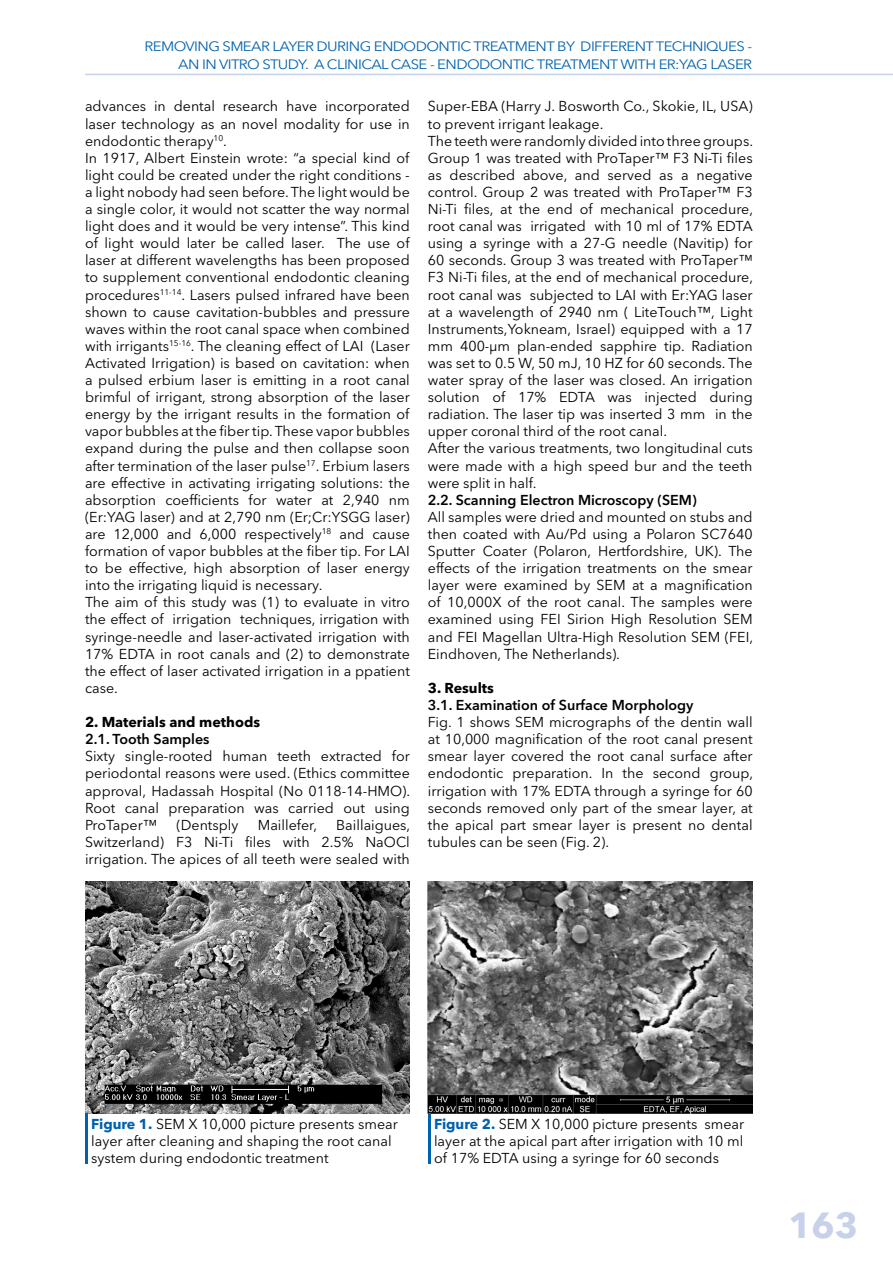
<style>
.page{position:relative;width:893px;height:1263px;background:#fff}
.page>*{position:absolute;margin:0;border:0;box-sizing:border-box;transform-origin:0 0}
.t1{font:700 36px "Avenir Next LT Pro";color:#c7d1ea}
.t2{font:14.25px/17.1px "Avenir Next LT Pro";color:#000;text-align:justify}
.t3{font:600 14.25px "Avenir Next LT Pro";color:#000}
.t4{font:700 14.25px "Avenir Next LT Pro";color:#000}
.t5{font:13.5px/18px "Avenir Next LT Pro";letter-spacing:-.04em;color:#0061af;text-align:right;scale:1.11 1}
.s1{font-weight:700;color:#0061af}
</style>
<div class="page">
<hr style="left:85px;top:74px;width:808px;height:1px;background:#c7d1ea">
<img style="left:85px;top:882px;width:325px;height:231px">
<img style="left:428px;top:882px;width:325px;height:231px">
<hr style="left:85px;top:1113px;width:2px;height:50px;background:#0061af">
<hr style="left:428px;top:1113px;width:2px;height:50px;background:#0061af">
<p class="t5" style="left:144px;top:38px;width:549px">REMOVING SMEAR LAYER DURING ENDODONTIC TREATMENT BY DIFFERENT TECHNIQUES -<br>AN IN VITRO STUDY. A CLINICAL CASE - ENDODONTIC TREATMENT WITH ER:YAG LASER</p>
<p class="t2" style="left:85px;top:98px;width:326px;text-align:left">advances in dental research have incorporated laser technology as an novel modality for use in endodontic therapy<sup>10</sup>.<br>In 1917, Albert Einstein wrote: “a special kind of light could be created under the right conditions - a light nobody had seen before. The light would be a single color, it would not scatter the way normal light does and it would be very intense”. This kind of light would later be called laser. The use of laser at different wavelengths has been proposed to supplement conventional endodontic cleaning procedures<sup>11-14</sup>. Lasers pulsed infrared have been shown to cause cavitation-bubbles and pressure waves within the root canal space when combined with irrigants<sup>15-16</sup>. The cleaning effect of LAI (Laser Activated Irrigation) is based on cavitation: when a pulsed erbium laser is emitting in a root canal brimful of irrigant, strong absorption of the laser energy by the irrigant results in the formation of vapor bubbles at the fiber tip. These vapor bubbles expand during the pulse and then collapse soon after termination of the laser pulse<sup>17</sup>. Erbium lasers are effective in activating irrigating solutions: the absorption coefficients for water at 2,940 nm (Er:YAG laser) and at 2,790 nm (Er;Cr:YSGG laser) are 12,000 and 6,000 respectively<sup>18</sup> and cause formation of vapor bubbles at the fiber tip. For LAI to be effective, high absorption of laser energy into the irrigating liquid is necessary.<br>The aim of this study was (1) to evaluate in vitro the effect of irrigation techniques, irrigation with syringe-needle and laser-activated irrigation with 17% EDTA in root canals and (2) to demonstrate the effect of laser activated irrigation in a ppatient case.</p>
<p class="t4" style="left:85px;top:713px;width:177px">2. Materials and methods</p>
<p class="t3" style="left:85px;top:730px;width:126px">2.1. Tooth Samples</p>
<p class="t2" style="left:85px;top:748px;width:327px">Sixty single-rooted human teeth extracted for periodontal reasons were used. (Ethics committee approval, Hadassah Hospital (No 0118-14-HMO).<br>Root canal preparation was carried out using ProTaper™</p>
<p class="t2" style="left:176px;top:816px;width:63px">(Dentsply</p>
<p class="t2" style="left:258px;top:816px;width:61px">Maillefer,</p>
<p class="t2" style="left:85px;top:816px;width:327px;text-indent:251px">Baillaigues, Switzerland) F3 Ni-Ti files with 2.5% NaOCl irrigation. The apices of all teeth were sealed with</p>
<p class="t2" style="left:428px;top:98px;width:327px;text-align:left">Super-EBA (Harry J. Bosworth Co., Skokie, IL, USA) to prevent irrigant leakage.<br>The teeth were randomly divided into three groups.<br>Group 1 was treated with ProTaper™ F3 Ni-Ti files as described above, and served as a negative control. Group 2 was treated with ProTaper™ F3<br>Ni-Ti files, at the end of mechanical procedure, root canal was irrigated with 10 ml of 17% EDTA using a syringe with a 27-G needle (Navitip) for 60 seconds. Group 3 was treated with ProTaper™ F3 Ni-Ti files, at the end of mechanical procedure, root canal was subjected to LAI with Er:YAG laser at a wavelength of 2940 nm ( LiteTouch™, Light Instruments,Yokneam, Israel) equipped with a 17 mm 400-μm plan-ended sapphire tip. Radiation was set to 0.5 W, 50 mJ, 10 HZ for 60 seconds. The water spray of the laser was closed. An irrigation solution of 17% EDTA was injected during radiation. The laser tip was inserted 3 mm in the upper coronal third of the root canal.<br>After the various treatments, two longitudinal cuts were made with a high speed bur and the teeth were split in half.</p>
<p class="t3" style="left:428px;top:491px;width:270px">2.2. Scanning Electron Microscopy (SEM)</p>
<p class="t2" style="left:428px;top:508px;width:327px">All samples were dried and mounted on stubs and then coated with Au/Pd using a Polaron SC7640<br>Sputter Coater (Polaron, Hertfordshire, UK). The effects of the irrigation treatments on the smear layer were examined by SEM at a magnification of 10,000X of the root canal. The samples were examined using FEI Sirion High Resolution SEM and FEI Magellan Ultra-High Resolution SEM (FEI, Eindhoven, The Netherlands).</p>
<p class="t4" style="left:428px;top:679px;width:68px">3. Results</p>
<p class="t3" style="left:428px;top:696px;width:267px">3.1. Examination of Surface Morphology</p>
<p class="t2" style="left:428px;top:713px;width:327px">Fig. 1 shows SEM micrographs of the dentin wall at 10,000 magnification of the root canal present smear layer covered the root canal surface after endodontic preparation. In the second group, irrigation with 17% EDTA through a syringe for 60 seconds removed only part of the smear layer, at the apical part smear layer is present no dental tubules can be seen (Fig. 2).</p>
<p class="t2" style="left:91px;top:1116px;width:308px;text-align:left"><span class="s1">Figure 1.</span> SEM X 10,000 picture presents smear layer after cleaning and shaping the root canal system during endodontic treatment</p>
<p class="t2" style="left:434px;top:1116px;width:312px"><span class="s1">Figure 2.</span> SEM X 10,000 picture presents smear layer at the apical part after irrigation with 10 ml of 17% EDTA using a syringe for 60 seconds</p>
<h1 class="t1" style="left:788px;top:1204px;width:71px">163</h1>
</div>
